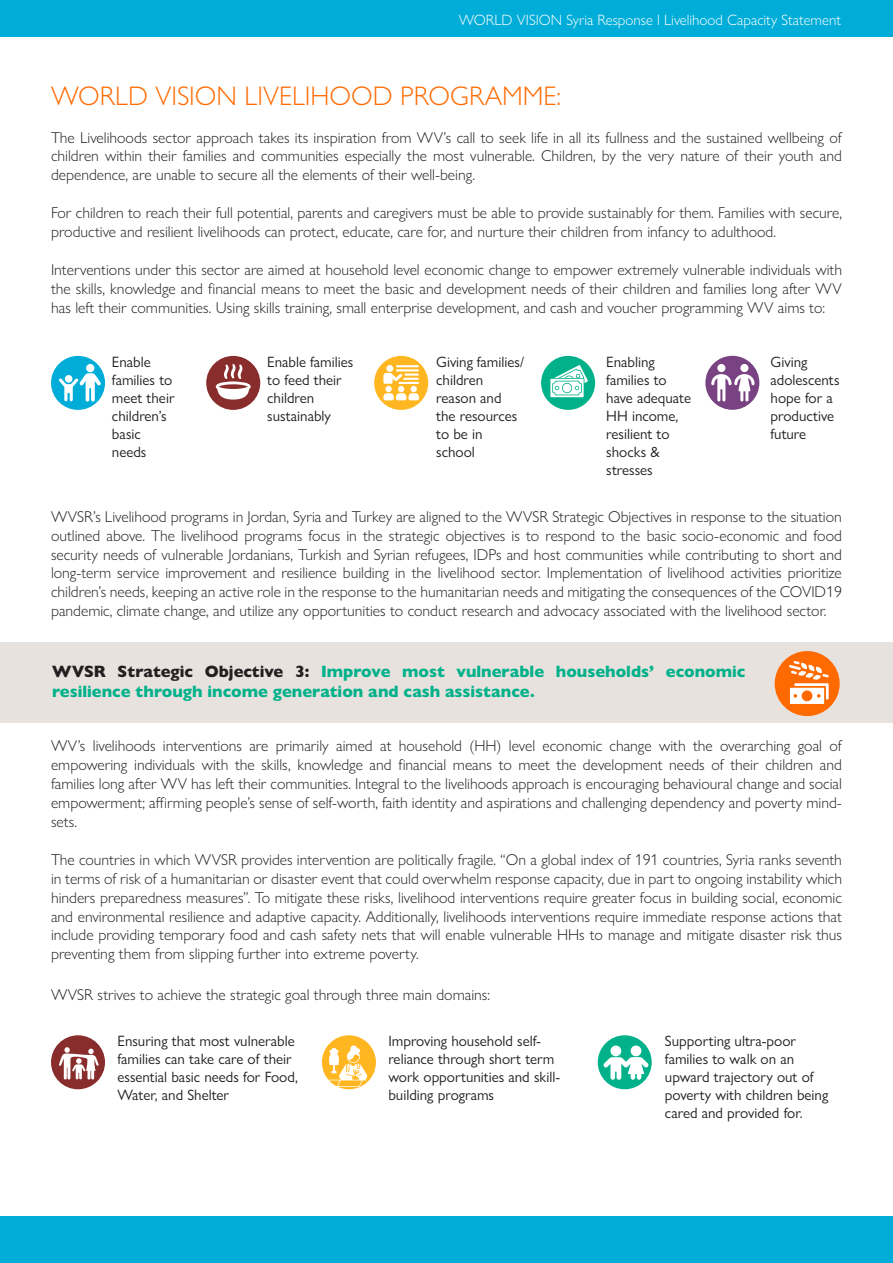
<style>
.page{position:relative;width:893px;height:1263px;background:#fff}
.page>*{position:absolute;margin:0;border:0;box-sizing:border-box;transform-origin:0 0}
.t1{font:300 27px "Gill Sans Nova";color:#ff6a00}
.t2{font:800 16.5px/19.8px "Gill Sans Nova";color:#00b18a}
.t3{font:300 15.75px/18.9px "Gill Sans Nova";color:#231f20;text-align:justify}
.t4{font:15px/18px "Gill Sans Nova";color:#231f20}
.t5{font:300 15px "Gill Sans Nova";color:#fff}
.s1{color:#231f20}
</style>
<div class="page">
<div style="left:0;top:0;width:893px;height:36px;background:#00add8"></div>
<div style="left:0;top:1216px;width:893px;height:47px;background:#00add8"></div>
<div style="left:0;top:642px;width:893px;height:81px;background:#e8e2df"></div>
<div style="left:51px;top:356px;width:54px;height:54px;background:#00add8;border-radius:50%"></div>
<div style="left:322px;top:1035px;width:54px;height:54px;background:#ffb620;border-radius:50%"></div>
<div style="left:598px;top:1035px;width:54px;height:54px;background:#00b18a;border-radius:50%"></div>
<svg style="left:59px;top:373px;width:42px;height:29px"></svg>
<div style="left:86px;top:364px;width:8px;height:8px;background:#fff;border-radius:50%"></div>
<div style="left:206px;top:356px;width:54px;height:54px;background:#882d2b;border-radius:50%"></div>
<div style="left:374px;top:356px;width:54px;height:54px;background:#ffb620;border-radius:50%"></div>
<div style="left:541px;top:356px;width:54px;height:54px;background:#00b18a;border-radius:50%"></div>
<div style="left:705px;top:356px;width:54px;height:54px;background:#794282;border-radius:50%"></div>
<svg style="left:383px;top:365px;width:36px;height:35px"></svg>
<svg style="left:216px;top:364px;width:35px;height:36px"></svg>
<div style="left:717px;top:364px;width:8px;height:8px;background:#fff;border-radius:50%"></div>
<svg style="left:711px;top:374px;width:43px;height:27px"></svg>
<div style="left:740px;top:364px;width:8px;height:8px;background:#fff;border-radius:50%"></div>
<svg style="left:550px;top:365px;width:38px;height:32px"></svg>
<div style="left:51px;top:1035px;width:54px;height:54px;background:#882d2b;border-radius:50%"></div>
<svg style="left:59px;top:1047px;width:40px;height:32px"></svg>
<svg style="left:328px;top:1045px;width:39px;height:42px"></svg>
<div style="left:610px;top:1045px;width:11px;height:11px;background:#fff;border-radius:50%"></div>
<div style="left:631px;top:1045px;width:10px;height:11px;background:#fff;border-radius:50%"></div>
<svg style="left:603px;top:1057px;width:46px;height:23px"></svg>
<div style="left:775px;top:651px;width:65px;height:65px;background:#ff6a00;border-radius:50%"></div>
<svg style="left:789px;top:661px;width:40px;height:43px"></svg>
<p class="t5" style="left:459px;top:11px;width:384px">WORLD VISION Syria Response l Livelihood Capacity Statement</p>
<p class="t1" style="left:51px;top:79px;width:511px">WORLD VISION LIVELIHOOD PROGRAMME:</p>
<p class="t3" style="left:51px;top:128px;width:792px">The Livelihoods sector approach takes its inspiration from WV’s call to seek life in all its fullness and the sustained wellbeing of children within their families and communities especially the most vulnerable. Children, by the very nature of their youth and dependence, are unable to secure all the elements of their well-being.</p>
<p class="t3" style="left:51px;top:203px;width:792px">For children to reach their full potential, parents and caregivers must be able to provide sustainably for them. Families with secure, productive and resilient livelihoods can protect, educate, care for, and nurture their children from infancy to adulthood.</p>
<p class="t3" style="left:51px;top:260px;width:792px">Interventions under this sector are aimed at household level economic change to empower extremely vulnerable individuals with the skills, knowledge and financial means to meet the basic and development needs of their children and families long after WV has left their communities. Using skills training, small enterprise development, and cash and voucher programming WV aims to:</p>
<p class="t4" style="left:267px;top:353px;width:88px">Enable families to feed their children sustainably</p>
<p class="t4" style="left:436px;top:353px;width:89px">Giving families/ children reason and the resources to be in school</p>
<p class="t4" style="left:606px;top:353px;width:86px">Enabling families to have adequate<br>HH income, resilient to shocks &amp; stresses</p>
<p class="t4" style="left:771px;top:352px;width:70px">Giving adolescents hope for a productive future</p>
<p class="t3" style="left:51px;top:507px;width:792px">WVSR’s Livelihood programs in Jordan, Syria and Turkey are aligned to the WVSR Strategic Objectives in response to the situation outlined above. The livelihood programs focus in the strategic objectives is to respond to the basic socio-economic and food security needs of vulnerable Jordanians, Turkish and Syrian refugees, IDPs and host communities while contributing to short and long-term service improvement and resilience building in the livelihood sector. Implementation of livelihood activities prioritize children’s needs, keeping an active role in the response to the humanitarian needs and mitigating the consequences of the COVID19 pandemic, climate change, and utilize any opportunities to conduct research and advocacy associated with the livelihood sector.</p>
<p class="t4" style="left:112px;top:353px;width:64px">Enable families to meet their children’s basic needs</p>
<p class="t2" style="left:52px;top:661px;width:694px"><span class="s1">WVSR Strategic Objective 3:</span> Improve most vulnerable households’ economic resilience through income generation and cash assistance.</p>
<p class="t3" style="left:51px;top:736px;width:792px">WV’s livelihoods interventions are primarily aimed at household (HH) level economic change with the overarching goal of empowering individuals with the skills, knowledge and financial means to meet the development needs of their children and families long after WV has left their communities. Integral to the livelihoods approach is encouraging behavioural change and social empowerment; affirming people’s sense of self-worth, faith identity and aspirations and challenging dependency and poverty mind&shy;sets.</p>
<p class="t3" style="left:51px;top:850px;width:792px">The countries in which WVSR provides intervention are politically fragile. “On a global index of 191 countries, Syria ranks seventh in terms of risk of a humanitarian or disaster event that could overwhelm response capacity, due in part to ongoing instability which hinders preparedness measures”. To mitigate these risks, livelihood interventions require greater focus in building social, economic and environmental resilience and adaptive capacity. Additionally, livelihoods interventions require immediate response actions that include providing temporary food and cash safety nets that will enable vulnerable HHs to manage and mitigate disaster risk thus preventing them from slipping further into extreme poverty.</p>
<p class="t3" style="left:51px;top:985px;width:440px">WVSR strives to achieve the strategic goal through three main domains:</p>
<p class="t4" style="left:117px;top:1032px;width:182px">Ensuring that most vulnerable families can take care of their essential basic needs for Food,<br>Water, and Shelter</p>
<p class="t4" style="left:388px;top:1032px;width:173px">Improving household self&shy;reliance through short term work opportunities and skill&shy;building programs</p>
<p class="t4" style="left:665px;top:1032px;width:165px">Supporting ultra-poor families to walk on an upward trajectory out of poverty with children being cared and provided for.</p>
</div>
